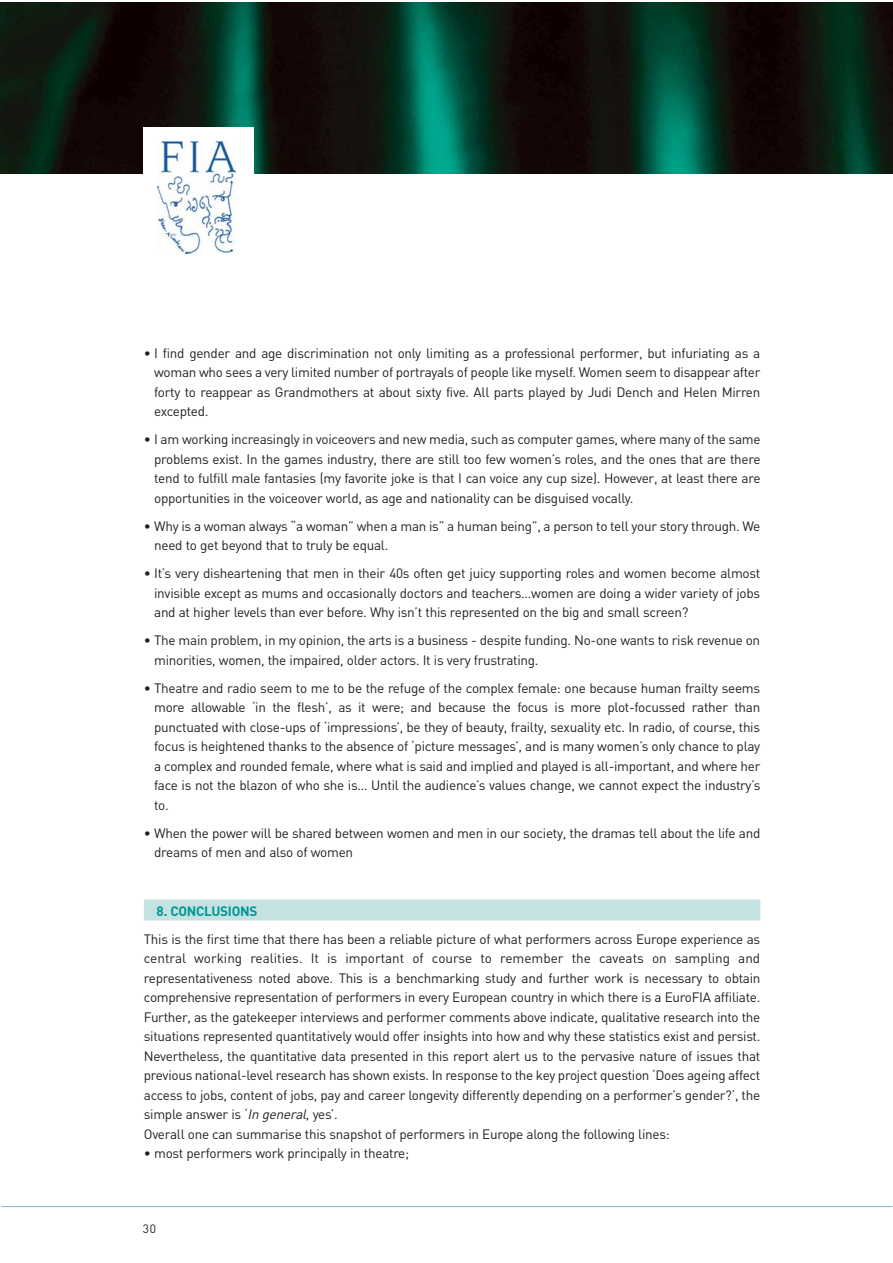
<style>
.page{position:relative;width:893px;height:1263px;background:#fff}
.page>*{position:absolute;margin:0;border:0;box-sizing:border-box;transform-origin:0 0}
.t1{font:13.5px/19.5px "DIN";letter-spacing:-.02em;color:#231f20;text-align:justify}
.t2{font:700 13.5px "DIN";letter-spacing:-.02em;color:#009894}
.t3{font:12px "DIN";color:#231f20}
.s1{font-style:italic}
</style>
<div class="page">
<div style="left:144px;top:899px;width:616px;height:21px;background:#c3e2e1"></div>
<img style="left:1px;top:2px;width:891px;height:172px">
<hr style="left:1px;top:1206px;width:891px;height:1px;background:#72c1c1">
<div style="left:143px;top:127px;width:111px;height:132px;background:#fff"></div>
<img style="left:158px;top:141px;width:78px;height:112px">
<p class="t1" style="left:154px;top:345px;width:607px;text-indent:-10px">• I find gender and age discrimination not only limiting as a professional performer, but infuriating as a woman who sees a very limited number of portrayals of people like myself. Women seem to disappear after forty to reappear as Grandmothers at about sixty five. All parts played by Judi Dench and Helen Mirren excepted.</p>
<p class="t1" style="left:154px;top:431px;width:608px;text-indent:-10px">• I am working increasingly in voiceovers and new media, such as computer games, where many of the same problems exist. In the games industry, there are still too few women’s roles, and the ones that are there tend to fulfill male fantasies (my favorite joke is that I can voice any cup size). However, at least there are opportunities in the voiceover world, as age and nationality can be disguised vocally.</p>
<p class="t1" style="left:154px;top:518px;width:607px;text-indent:-10px">• Why is a woman always “a woman” when a man is” a human being”, a person to tell your story through. We need to get beyond that to truly be equal.</p>
<p class="t1" style="left:154px;top:565px;width:607px;text-indent:-10px">• It’s very disheartening that men in their 40s often get juicy supporting roles and women become almost invisible except as mums and occasionally doctors and teachers…women are doing a wider variety of jobs and at higher levels than ever before. Why isn’t this represented on the big and small screen?</p>
<p class="t1" style="left:154px;top:632px;width:607px;text-indent:-10px">• The main problem, in my opinion, the arts is a business - despite funding. No-one wants to risk revenue on minorities, women, the impaired, older actors. It is very frustrating.</p>
<p class="t1" style="left:154px;top:680px;width:607px;text-indent:-10px">• Theatre and radio seem to me to be the refuge of the complex female: one because human frailty seems more allowable ‘in the flesh’, as it were; and because the focus is more plot-focussed rather than punctuated with close-ups of ‘impressions’, be they of beauty, frailty, sexuality etc. In radio, of course, this focus is heightened thanks to the absence of ‘picture messages’, and is many women’s only chance to play a complex and rounded female, where what is said and implied and played is all-important, and where her face is not the blazon of who she is… Until the audience’s values change, we cannot expect the industry’s to.</p>
<p class="t1" style="left:154px;top:825px;width:607px;text-indent:-10px">• When the power will be shared between women and men in our society, the dramas tell about the life and dreams of men and also of women</p>
<p class="t2" style="left:157px;top:906px;width:102px">8. CONCLUSIONS</p>
<p class="t1" style="left:144px;top:931px;width:618px;text-align:left">This is the first time that there has been a reliable picture of what performers across Europe experience as central working realities. It is important of course to remember the caveats on sampling and representativeness noted above. This is a benchmarking study and further work is necessary to obtain comprehensive representation of performers in every European country in which there is a EuroFIA affiliate.<br>Further, as the gatekeeper interviews and performer comments above indicate, qualitative research into the situations represented quantitatively would offer insights into how and why these statistics exist and persist.<br>Nevertheless, the quantitative data presented in this report alert us to the pervasive nature of issues that previous national-level research has shown exists. In response to the key project question ‘Does ageing affect access to jobs, content of jobs, pay and career longevity differently depending on a performer’s gender?’, the simple answer is ‘<span class="s1">In general</span>, yes’.<br>Overall one can summarise this snapshot of performers in Europe along the following lines:</p>
<p class="t1" style="left:144px;top:1145px;width:267px">• most performers work principally in theatre;</p>
<p class="t3" style="left:143px;top:1225px;width:15px">30</p>
</div>
